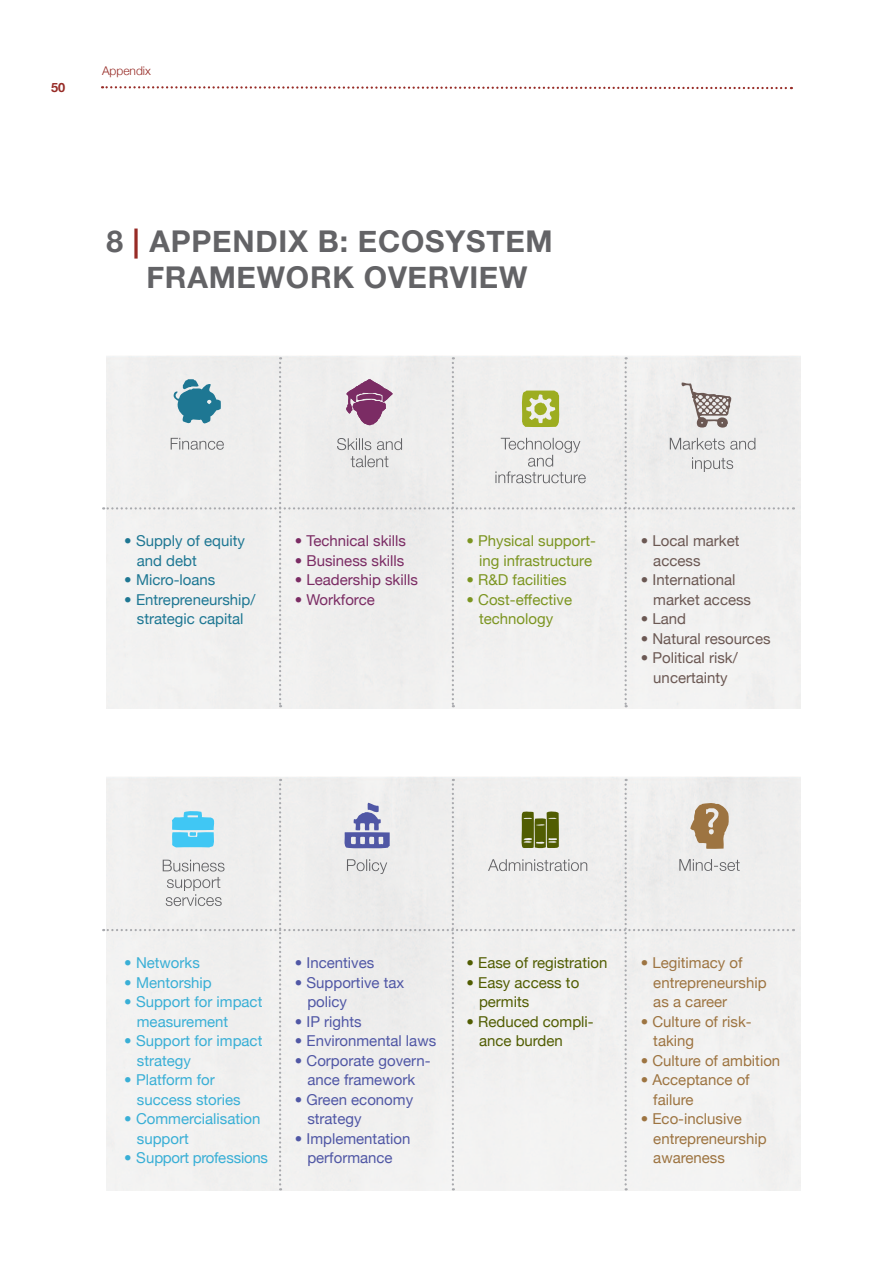
<style>
.page{position:relative;width:893px;height:1263px;background:#fff}
.page>*{position:absolute;margin:0;border:0;box-sizing:border-box;transform-origin:0 0}
.t1{font:700 30px/36px "Helvetica Neue";letter-spacing:.025em;color:#636366;text-align:center}
.t2{font:15px/19.5px "Helvetica Neue";color:#9d7441}
.t3{font:15px/19.5px "Helvetica Neue";color:#5057a5}
.t4{font:15px/19.5px "Helvetica Neue";color:#39afd6}
.t5{font:15px/19.5px "Helvetica Neue";color:#6b5853}
.t6{font:15px/19.5px "Helvetica Neue";color:#7c9521;text-align:center}
.t7{font:15px/19.5px "Helvetica Neue";color:#1e7793}
.t8{font:15px/19.5px "Helvetica Neue";color:#515d02}
.t9{font:15px "Helvetica Neue";color:#7b2c64}
.t10{font:15px "Helvetica Neue";letter-spacing:-.02em;color:#39afd6}
.t11{font:700 12.75px "Helvetica Neue";color:#972b26}
.t12{font:300 12px "Helvetica Neue";color:#972b26}
.s1{color:#972b26}
</style>
<div class="page">
<svg style="left:102px;top:86px;width:690px;height:4px"></svg>
<div style="left:103px;top:779px;width:691px;height:411px;background:#f0efef"></div>
<div style="left:103px;top:357px;width:691px;height:350px;background:#efefee"></div>
<p class="t11" style="left:51px;top:80px;width:16px">50</p>
<p class="t12" style="left:102px;top:64px;width:50px">Appendix</p>
<h1 class="t1" style="left:106px;top:223px;width:448px">8 <span class="s1">|</span> APPENDIX B: ECOSYSTEM<br>FRAMEWORK OVERVIEW</h1>
<p class="t7" style="left:137px;top:531px;width:110px;text-indent:-13px">• Supply of equity and debt</p>
<p class="t7" style="left:124px;top:570px;width:93px">• Micro-loans</p>
<p class="t7" style="left:124px;top:590px;width:133px;text-align:center">• Entrepreneurship/ strategic capital</p>
<p class="t9" style="left:295px;top:532px;width:113px">• Technical skills</p>
<p class="t9" style="left:295px;top:552px;width:111px">• Business skills</p>
<p class="t9" style="left:295px;top:571px;width:125px">• Leadership skills</p>
<p class="t9" style="left:295px;top:591px;width:81px">• Workforce</p>
<p class="t6" style="left:466px;top:531px;width:131px">• Physical support&shy;ing infrastructure</p>
<p class="t6" style="left:466px;top:570px;width:102px">• R&amp;D facilities</p>
<p class="t6" style="left:466px;top:590px;width:107px">• Cost-effective technology</p>
<p class="t5" style="left:653px;top:531px;width:88px;text-indent:-13px">• Local market access</p>
<p class="t5" style="left:653px;top:570px;width:99px;text-indent:-13px">• International market access</p>
<p class="t5" style="left:641px;top:609px;width:47px">• Land</p>
<p class="t5" style="left:641px;top:629px;width:131px">• Natural resources</p>
<p class="t5" style="left:641px;top:648px;width:98px;text-align:center">• Political risk/ uncertainty</p>
<p class="t4" style="left:124px;top:953px;width:77px">• Networks</p>
<p class="t4" style="left:124px;top:972px;width:89px">• Mentorship</p>
<p class="t4" style="left:137px;top:992px;width:127px;text-indent:-13px">• Support for impact measurement</p>
<p class="t4" style="left:137px;top:1031px;width:127px;text-indent:-13px">• Support for impact strategy</p>
<p class="t4" style="left:137px;top:1070px;width:105px;text-indent:-13px">• Platform for success stories</p>
<p class="t4" style="left:137px;top:1109px;width:125px;text-indent:-13px">• Commercialisation support</p>
<p class="t10" style="left:124px;top:1149px;width:145px">• Support professions</p>
<p class="t3" style="left:295px;top:953px;width:81px">• Incentives</p>
<p class="t3" style="left:307px;top:972px;width:98px;text-indent:-13px">• Supportive tax policy</p>
<p class="t3" style="left:295px;top:1011px;width:68px">• IP rights</p>
<p class="t3" style="left:295px;top:1031px;width:143px">• Environmental laws</p>
<p class="t3" style="left:295px;top:1050px;width:137px;text-align:center">• Corporate govern&shy;ance framework</p>
<p class="t3" style="left:307px;top:1089px;width:107px;text-indent:-13px">• Green economy strategy</p>
<p class="t3" style="left:295px;top:1128px;width:117px;text-align:center">• Implementation performance</p>
<p class="t8" style="left:466px;top:953px;width:142px">• Ease of registration</p>
<p class="t8" style="left:479px;top:972px;width:102px;text-indent:-13px">• Easy access to permits</p>
<p class="t8" style="left:479px;top:1011px;width:116px;text-indent:-13px">• Reduced compli&shy;ance burden</p>
<p class="t2" style="left:653px;top:953px;width:115px;text-indent:-13px">• Legitimacy of entrepreneurship as a career</p>
<p class="t2" style="left:653px;top:1011px;width:100px;text-indent:-13px">• Culture of risk&shy;taking</p>
<p class="t2" style="left:641px;top:1050px;width:141px">• Culture of ambition</p>
<p class="t2" style="left:653px;top:1070px;width:98px;text-indent:-13px">• Acceptance of failure</p>
<p class="t2" style="left:653px;top:1109px;width:115px;text-indent:-13px">• Eco-inclusive entrepreneurship awareness</p>
</div>
